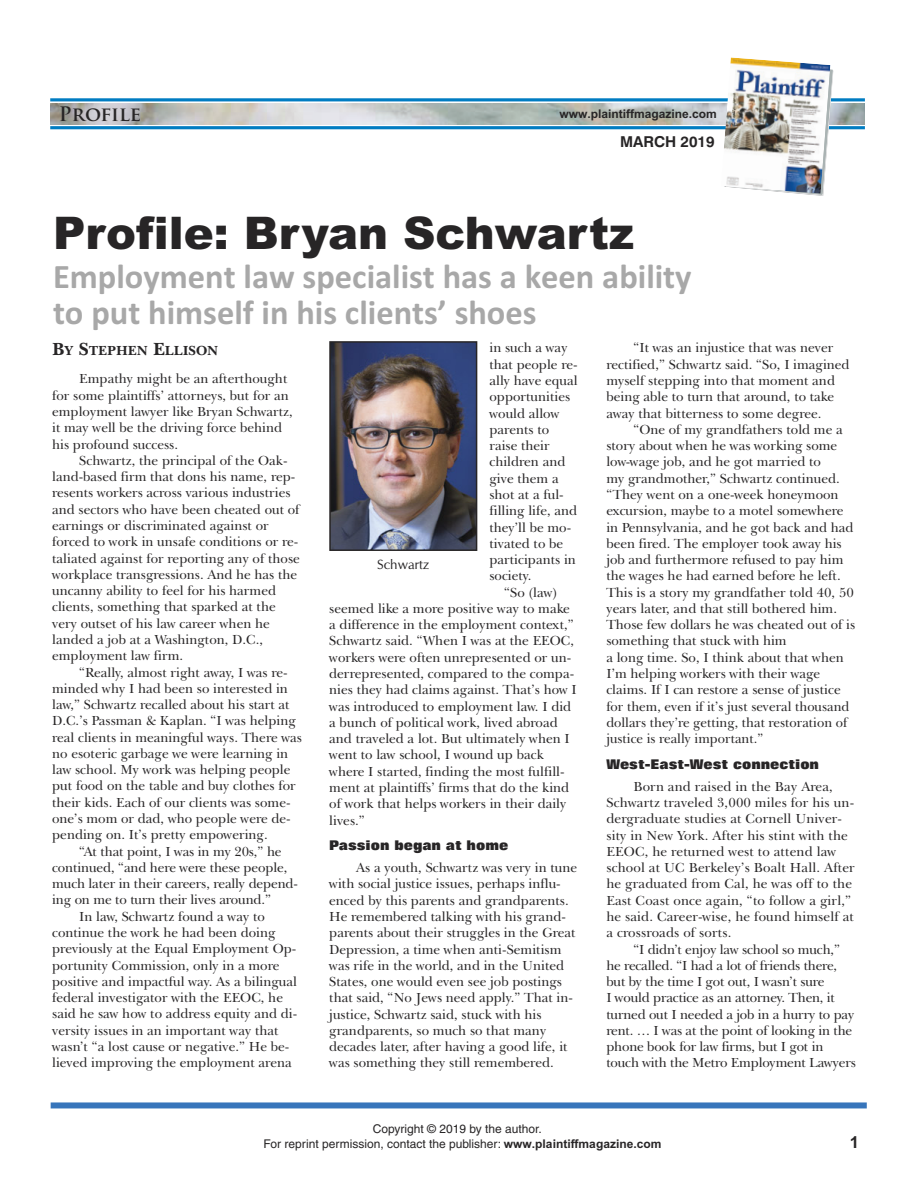
<style>
.page{position:relative;width:918px;height:1188px;background:#fff}
.page>*{position:absolute;margin:0;border:0;box-sizing:border-box;transform-origin:0 0}
.t1{font:45px "Arial MT Black";color:#272526}
.t2{font:700 34.5px/36px "Calibri";color:#a8a8a8}
.t3{font:700 19.5px "Trajan Pro";color:#272526}
.t4{font:700 16.5px "Arial";color:#272526}
.t5{font:700 15px "Swiss 721 BT";color:#272526}
.t6{font:13.5px/16.4px "New Baskerville IT Cby BT";color:#272526}
.t7{font:800 13.5px "Folio BT";color:#272526}
.t8{font:13.5px "CG Omega";color:#272526}
.t9{font:12px/15px "Helvetica";color:#272526}
.t10{font:700 12px "Arial";color:#272526}
.s1{font-weight:700;font-size:18px}
.s2{font-weight:700}
.s3{font-family:"Arial";font-weight:700}
</style>
<div class="page">
<div style="left:51px;top:1102px;width:816px;height:6px;background:#3775bb"></div>
<img style="left:51px;top:103px;width:814px;height:21px">
<hr style="left:51px;top:98px;width:814px;height:3px;background:#007cc2">
<hr style="left:51px;top:126px;width:814px;height:3px;background:#007cc2">
<svg style="left:804px;top:65px;width:29px;height:131px"></svg>
<img style="left:721px;top:57px;width:109px;height:137px">
<img style="left:332px;top:344px;width:142px;height:204px">
<div style="left:329px;top:341px;width:148px;height:210px;border:2px solid #272526"></div>
<h3 class="t3" style="left:59px;top:103px;width:84px">Profile</h3>
<p class="t10" style="left:559px;top:107px;width:159px">www.plaintiffmagazine.com</p>
<p class="t5" style="left:620px;top:134px;width:96px">MARCH 2019</p>
<h1 class="t1" style="left:53px;top:207px;width:583px">Profile: Bryan Schwartz</h1>
<h2 class="t2" style="left:53px;top:258px;width:640px">Employment law specialist has a keen ability to put himself in his clients’ shoes</h2>
<p class="t6" style="left:79px;top:338px;width:210px;line-height:28px;text-indent:-27px"><span class="s1">B</span><span class="s2">Y</span> <span class="s1">S</span><span class="s2">TEPHEN</span> <span class="s1">E</span><span class="s2">LLISON<br></span>Empathy might be an afterthought</p>
<p class="t6" style="left:52px;top:389px;width:242px">for some plaintiffs’ attorneys, but for an employment lawyer like Bryan Schwartz, it may well be the driving force behind his profound success.</p>
<p class="t6" style="left:52px;top:454px;width:249px;text-indent:27px">Schwartz, the principal of the Oak&shy;land-based firm that dons his name, rep&shy;resents workers across various industries and sectors who have been cheated out of earnings or discriminated against or forced to work in unsafe conditions or re&shy;taliated against for reporting any of those workplace transgressions. And he has the uncanny ability to feel for his harmed clients, something that sparked at the very outset of his law career when he landed a job at a Washington, D.C., employment law firm.</p>
<p class="t6" style="left:79px;top:665px;width:210px">“Really, almost right away, I was re-</p>
<p class="t6" style="left:52px;top:682px;width:237px">minded why I had been so interested in</p>
<p class="t6" style="left:52px;top:698px;width:239px">law,” Schwartz recalled about his start at</p>
<p class="t6" style="left:52px;top:714px;width:245px">D.C.’s Passman &amp; Kaplan. “I was helping</p>
<p class="t6" style="left:52px;top:730px;width:251px">real clients in meaningful ways. There was</p>
<p class="t6" style="left:52px;top:747px;width:238px">no esoteric garbage we were learning in</p>
<p class="t6" style="left:52px;top:763px;width:240px">law school. My work was helping people</p>
<p class="t6" style="left:52px;top:779px;width:245px">put food on the table and buy clothes for</p>
<p class="t6" style="left:52px;top:796px;width:240px">their kids. Each of our clients was some-</p>
<p class="t6" style="left:52px;top:812px;width:240px">one’s mom or dad, who people were de-</p>
<p class="t6" style="left:52px;top:828px;width:217px">pending on. It’s pretty empowering.</p>
<p class="t6" style="left:79px;top:844px;width:204px">“At that point, I was in my 20s,” he</p>
<p class="t6" style="left:52px;top:861px;width:237px">continued, “and here were these people,</p>
<p class="t6" style="left:52px;top:877px;width:247px">much later in their careers, really depend-</p>
<p class="t6" style="left:52px;top:893px;width:220px">ing on me to turn their lives around.”</p>
<p class="t6" style="left:79px;top:910px;width:187px">In law, Schwartz found a way to</p>
<p class="t6" style="left:52px;top:926px;width:225px">continue the work he had been doing</p>
<p class="t6" style="left:52px;top:942px;width:246px">previously at the Equal Employment Op-</p>
<p class="t6" style="left:52px;top:958px;width:229px">portunity Commission, only in a more</p>
<p class="t6" style="left:52px;top:975px;width:246px">positive and impactful way. As a bilingual</p>
<p class="t6" style="left:52px;top:991px;width:232px">federal investigator with the EEOC, he</p>
<p class="t6" style="left:52px;top:1007px;width:247px">said he saw how to address equity and di-</p>
<p class="t6" style="left:52px;top:1023px;width:228px">versity issues in an important way that</p>
<p class="t6" style="left:52px;top:1040px;width:239px">wasn’t “a lost cause or negative.” He be-</p>
<p class="t6" style="left:52px;top:1056px;width:241px">lieved improving the employment arena</p>
<p class="t6" style="left:489px;top:341px;width:80px">in such a way</p>
<p class="t6" style="left:489px;top:358px;width:90px">that people re-</p>
<p class="t6" style="left:489px;top:374px;width:90px">ally have equal</p>
<p class="t6" style="left:489px;top:390px;width:82px">opportunities</p>
<p class="t6" style="left:489px;top:406px;width:72px">would allow</p>
<p class="t6" style="left:489px;top:423px;width:61px">parents to</p>
<p class="t6" style="left:489px;top:439px;width:62px">raise their</p>
<p class="t6" style="left:489px;top:455px;width:77px">children and</p>
<p class="t6" style="left:489px;top:471px;width:71px">give them a</p>
<p class="t6" style="left:489px;top:488px;width:76px">shot at a ful-</p>
<p class="t6" style="left:489px;top:504px;width:89px">filling life, and</p>
<p class="t6" style="left:489px;top:520px;width:83px">they’ll be mo-</p>
<p class="t6" style="left:489px;top:537px;width:75px">tivated to be</p>
<p class="t6" style="left:489px;top:553px;width:88px">participants in</p>
<p class="t6" style="left:489px;top:569px;width:44px">society.</p>
<p class="t6" style="left:504px;top:585px;width:54px">“So (law)</p>
<p class="t6" style="left:329px;top:602px;width:242px">seemed like a more positive way to make</p>
<p class="t6" style="left:329px;top:618px;width:246px">a difference in the employment context,”</p>
<p class="t6" style="left:329px;top:634px;width:246px">Schwartz said. “When I was at the EEOC,</p>
<p class="t6" style="left:329px;top:651px;width:244px">workers were often unrepresented or un-</p>
<p class="t6" style="left:329px;top:667px;width:246px">derrepresented, compared to the compa-</p>
<p class="t6" style="left:329px;top:683px;width:249px">nies they had claims against. That’s how I</p>
<p class="t6" style="left:329px;top:699px;width:243px">was introduced to employment law. I did</p>
<p class="t6" style="left:329px;top:716px;width:230px">a bunch of political work, lived abroad</p>
<p class="t6" style="left:329px;top:732px;width:242px">and traveled a lot. But ultimately when I</p>
<p class="t6" style="left:329px;top:748px;width:216px">went to law school, I wound up back</p>
<p class="t6" style="left:329px;top:765px;width:237px">where I started, finding the most fulfill-</p>
<p class="t6" style="left:329px;top:781px;width:242px">ment at plaintiffs’ firms that do the kind</p>
<p class="t6" style="left:329px;top:797px;width:239px">of work that helps workers in their daily</p>
<p class="t6" style="left:329px;top:813px;width:37px">lives.”</p>
<p class="t7" style="left:329px;top:841px;width:180px">Passion began at home</p>
<p class="t6" style="left:329px;top:861px;width:249px;text-indent:27px">As a youth, Schwartz was very in tune with social justice issues, perhaps influ&shy;enced by this parents and grandparents.<br>He remembered talking with his grand&shy;parents about their struggles in the Great Depression, a time when anti-Semitism was rife in the world, and in the United States, one would even see job postings that said, “No Jews need apply.” That in&shy;justice, Schwartz said, stuck with his grandparents, so much so that many decades later, after having a good life, it was something they still remembered.</p>
<p class="t8" style="left:377px;top:556px;width:54px">Schwartz</p>
<p class="t6" style="left:606px;top:341px;width:245px;text-indent:27px">“It was an injustice that was never rectified,” Schwartz said. “So, I imagined myself stepping into that moment and being able to turn that around, to take away that bitterness to some degree.</p>
<p class="t6" style="left:606px;top:423px;width:250px;text-indent:27px">“One of my grandfathers told me a story about when he was working some low-wage job, and he got married to<br>my grandmother,” Schwartz continued. “They went on a one-week honeymoon excursion, maybe to a motel somewhere in Pennsylvania, and he got back and had been fired. The employer took away his job and furthermore refused to pay him the wages he had earned before he left.<br>This is a story my grandfather told 40, 50 years later, and that still bothered him.<br>Those few dollars he was cheated out of is something that stuck with him<br>a long time. So, I think about that when I’m helping workers with their wage claims. If I can restore a sense of justice for them, even if it’s just several thousand dollars they’re getting, that restoration of justice is really important.”</p>
<p class="t7" style="left:606px;top:759px;width:214px">West-East-West connection</p>
<p class="t6" style="left:606px;top:780px;width:250px;text-indent:27px">Born and raised in the Bay Area, Schwartz traveled 3,000 miles for his un&shy;dergraduate studies at Cornell Univer&shy;sity in New York. After his stint with the EEOC, he returned west to attend law school at UC Berkeley’s Boalt Hall. After he graduated from Cal, he was off to the East Coast once again, “to follow a girl,” he said. Career-wise, he found himself at a crossroads of sorts.</p>
<p class="t6" style="left:606px;top:942px;width:251px;text-indent:27px">“I didn’t enjoy law school so much,” he recalled. “I had a lot of friends there, but by the time I got out, I wasn’t sure<br>I would practice as an attorney. Then, it turned out I needed a job in a hurry to pay rent. … I was at the point of looking in the phone book for law firms, but I got in touch with the Metro Employment Lawyers</p>
<p class="t9" style="left:264px;top:1122px;width:399px;text-indent:109px">Copyright © 2019 by the author.<br>For reprint permission, contact the publisher: <span class="s3">www.plaintiffmagazine.com</span></p>
<p class="t4" style="left:850px;top:1133px;width:11px">1</p>
</div>
